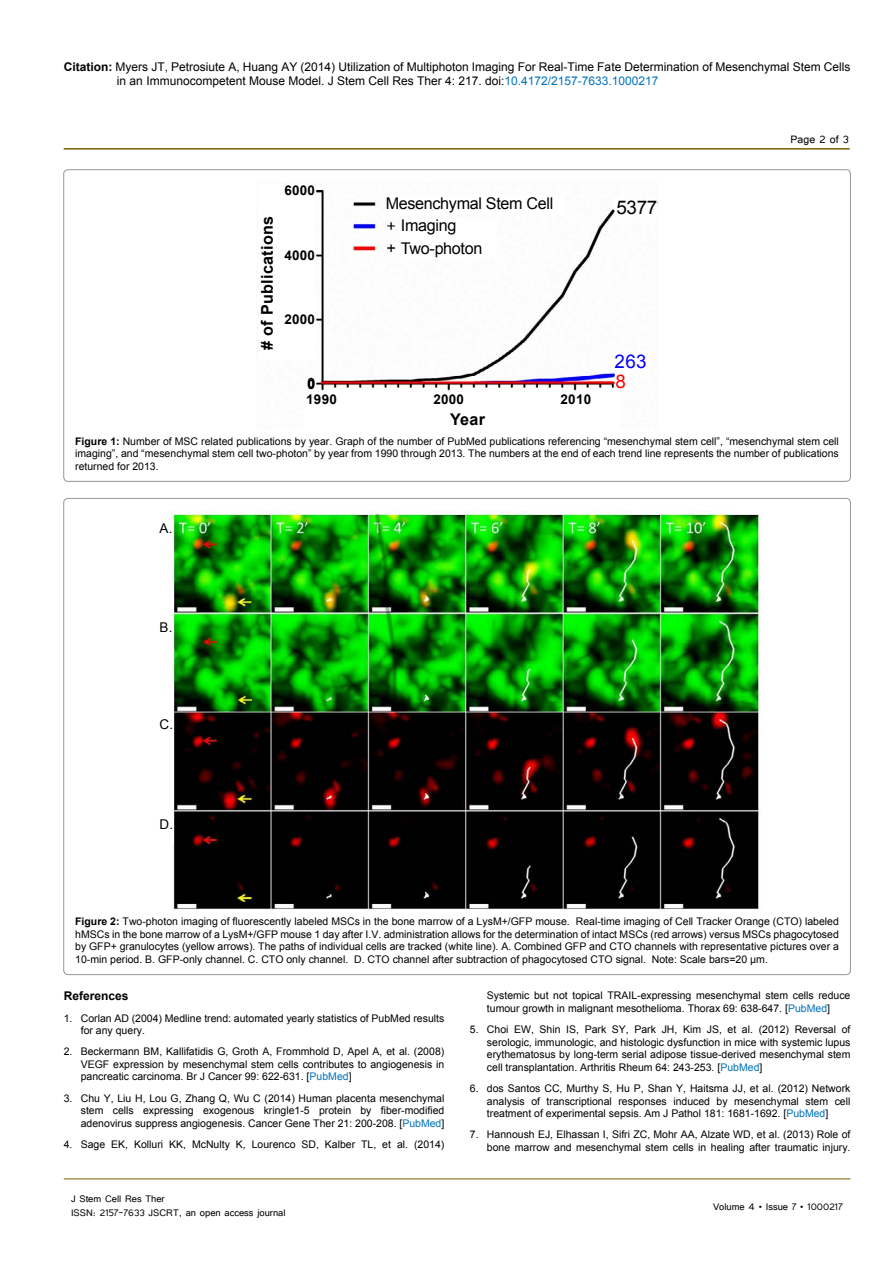
<style>
.page{position:relative;width:893px;height:1263px;background:#fff}
.page>*{position:absolute;margin:0;border:0;box-sizing:border-box;transform-origin:0 0}
.t1{font:18.9px "Arial";color:#000}
.t2{font:18.9px "Arial";color:#00f}
.t3{font:18.9px "Arial";color:#f00}
.t4{font:16.2px/22.4px "Arial";letter-spacing:-.02em;color:#000}
.t5{font:700 16.2px "Arial";letter-spacing:.02em;color:#000}
.t6{font:700 13.5px/14.7px "Arial";letter-spacing:.02em;color:#000}
.t7{font:13.5px "Tunga";color:#000}
.t8{font:13.5px "Arial";color:#000}
.t9{font:12px/14.4px "Arial";color:#000}
.t10{font:12px/14.4px "Tunga";color:#000}
.t11{font:700 12px "Arial";color:#000}
.t12{font:10.5px/12.6px "Arial";color:#000;text-align:justify}
.s1{font-weight:700}
.s2{color:#0072bc}
</style>
<div class="page">
<hr style="left:64px;top:148px;width:786px;height:2px;background:#7f5d00">
<hr style="left:64px;top:1179px;width:786px;height:1px;background:#7f5d00">
<img style="left:307px;top:189px;width:351px;height:202px">
<div style="left:615px;top:199px;width:42px;height:17px;background:#fff"></div>
<div style="left:400px;top:219px;width:96px;height:39px;background:#fff"></div>
<div style="left:386px;top:195px;width:177px;height:19px;background:#fff"></div>
<div style="left:259px;top:184px;width:56px;height:175px;background:#fff"></div>
<div style="left:615px;top:373px;width:13px;height:16px;background:#fff"></div>
<div style="left:613px;top:353px;width:36px;height:17px;background:#fff"></div>
<img style="left:170px;top:511px;width:591px;height:399px">
<div style="left:155px;top:518px;width:19px;height:325px;background:#fff"></div>
<p class="t9" style="left:117px;top:60px;width:735px;text-indent:-53px"><span class="s1">Citation:</span> Myers JT, Petrosiute A, Huang AY (2014) Utilization of Multiphoton Imaging For Real-Time Fate Determination of Mesenchymal Stem Cells in an Immunocompetent Mouse Model. J Stem Cell Res Ther 4: 217. doi:<span class="s2">10.4172/2157-7633.1000217</span></p>
<h2 class="t5" style="left:256px;top:350px;width:136px;rotate:-90deg"># of Publications</h2>
<p class="t6" style="left:284px;top:183px;width:32px">6000</p>
<p class="t6" style="left:284px;top:248px;width:32px">4000</p>
<p class="t6" style="left:284px;top:313px;width:32px">2000</p>
<p class="t6" style="left:306px;top:377px;width:32px">0<br>1990</p>
<h2 class="t4" style="left:401px;top:192px;width:154px;text-indent:-15px">Mesenchymal Stem Cell<br>Imaging<br>Two-photon</h2>
<h1 class="t1" style="left:616px;top:195px;width:42px">5377</h1>
<h1 class="t2" style="left:615px;top:349px;width:34px">263</h1>
<p class="t6" style="left:433px;top:392px;width:32px">2000</p>
<p class="t6" style="left:561px;top:392px;width:32px">2010</p>
<h2 class="t5" style="left:450px;top:408px;width:37px">Year</h2>
<h1 class="t3" style="left:615px;top:369px;width:12px">8</h1>
<p class="t7" style="left:791px;top:131px;width:60px">Page 2 of 3</p>
<p class="t12" style="left:75px;top:435px;width:765px"><span class="s1">Figure 1:</span> Number of MSC related publications by year. Graph of the number of PubMed publications referencing “mesenchymal stem cell”, “mesenchymal stem cell imaging”, and “mesenchymal stem cell two-photon” by year from 1990 through 2013. The numbers at the end of each trend line represents the number of publications returned for 2013.</p>
<p class="t8" style="left:160px;top:519px;width:14px">A.</p>
<p class="t8" style="left:160px;top:619px;width:14px">B.</p>
<p class="t8" style="left:160px;top:716px;width:15px">C.</p>
<p class="t8" style="left:160px;top:815px;width:15px">D.</p>
<p class="t12" style="left:75px;top:915px;width:765px"><span class="s1">Figure 2:</span> Two-photon imaging of fluorescently labeled MSCs in the bone marrow of a LysM+/GFP mouse. Real-time imaging of Cell Tracker Orange (CTO) labeled hMSCs in the bone marrow of a LysM+/GFP mouse 1 day after I.V. administration allows for the determination of intact MSCs (red arrows) versus MSCs phagocytosed by GFP+ granulocytes (yellow arrows). The paths of individual cells are tracked (white line). A. Combined GFP and CTO channels with representative pictures over a 10-min period. B. GFP-only channel. C. CTO only channel. D. CTO channel after subtraction of phagocytosed CTO signal. Note: Scale bars=20 µm.</p>
<p class="t11" style="left:64px;top:988px;width:66px">References</p>
<p class="t12" style="left:81px;top:1012px;width:365px;text-indent:-17px">1. Corlan AD (2004) Medline trend: automated yearly statistics of PubMed results for any query.</p>
<p class="t12" style="left:81px;top:1045px;width:365px;text-indent:-17px">2. Beckermann BM, Kallifatidis G, Groth A, Frommhold D, Apel A, et al. (2008)<br>VEGF expression by mesenchymal stem cells contributes to angiogenesis in pancreatic carcinoma. Br J Cancer 99: 622-631. [<span class="s2">PubMed</span>]</p>
<p class="t12" style="left:81px;top:1092px;width:365px;text-indent:-17px">3. Chu Y, Liu H, Lou G, Zhang Q, Wu C (2014) Human placenta mesenchymal stem cells expressing exogenous kringle1-5 protein by fiber-modified adenovirus suppress angiogenesis. Cancer Gene Ther 21: 200-208. [<span class="s2">PubMed</span>]</p>
<p class="t12" style="left:64px;top:1138px;width:382px">4. Sage EK, Kolluri KK, McNulty K, Lourenco SD, Kalber TL, et al. (2014)</p>
<p class="t10" style="left:71px;top:1190px;width:216px">J Stem Cell Res Ther<br>ISSN: 2157-7633 JSCRT, an open access journal</p>
<p class="t12" style="left:487px;top:989px;width:365px">Systemic but not topical TRAIL-expressing mesenchymal stem cells reduce tumour growth in malignant mesothelioma. Thorax 69: 638-647. [<span class="s2">PubMed</span>]</p>
<p class="t12" style="left:487px;top:1023px;width:365px;text-indent:-17px">5. Choi EW, Shin IS, Park SY, Park JH, Kim JS, et al. (2012) Reversal of serologic, immunologic, and histologic dysfunction in mice with systemic lupus erythematosus by long-term serial adipose tissue-derived mesenchymal stem cell transplantation. Arthritis Rheum 64: 243-253. [<span class="s2">PubMed</span>]</p>
<p class="t12" style="left:487px;top:1082px;width:365px;text-indent:-17px">6. dos Santos CC, Murthy S, Hu P, Shan Y, Haitsma JJ, et al. (2012) Network analysis of transcriptional responses induced by mesenchymal stem cell treatment of experimental sepsis. Am J Pathol 181: 1681-1692. [<span class="s2">PubMed</span>]</p>
<p class="t12" style="left:470px;top:1128px;width:382px;text-align:right">7. Hannoush EJ, Elhassan I, Sifri ZC, Mohr AA, Alzate WD, et al. (2013) Role of bone marrow and mesenchymal stem cells in healing after traumatic injury.</p>
<p class="t10" style="left:713px;top:1199px;width:131px">Volume 4 • Issue 7 • 1000217</p>
</div>
